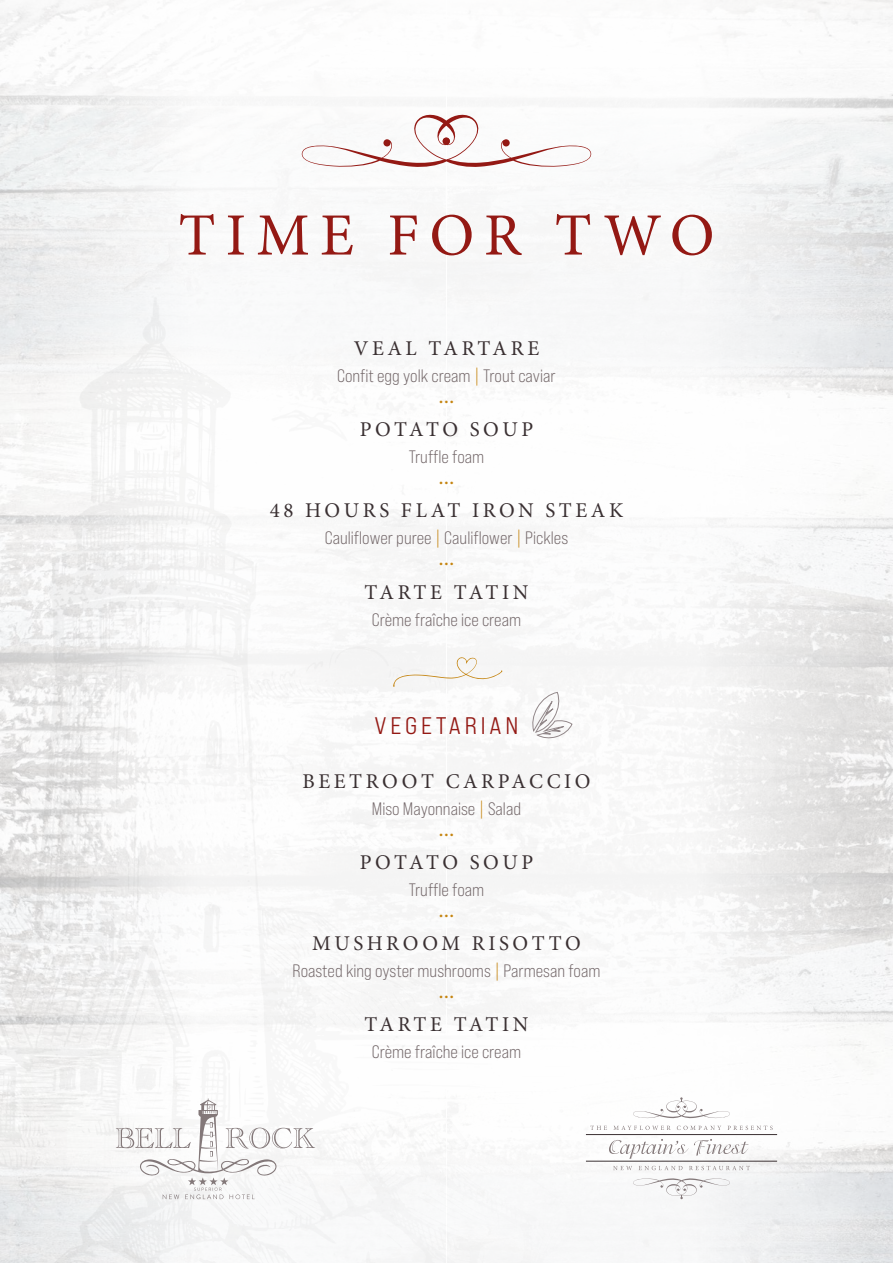
<style>
.page{position:relative;width:893px;height:1263px;background:#fff}
.page>*{position:absolute;margin:0;border:0;box-sizing:border-box;transform-origin:0 0}
.t1{font:60px "Minion Pro";letter-spacing:.17em;color:#941914}
.t2{font:24px "Bebas Neue Pro Exp Md";letter-spacing:.16em;color:#941914}
.t3{font:21px "Minion Pro";letter-spacing:.17em;color:#3a3032}
.t4{font:500 21px "Corporate S Pro";color:#c58511}
.t5{font:18px "Bebas Neue Pro Sm E Bk";color:#716567}
.s1{color:#c58511}
</style>
<div class="page">
<img style="left:0;top:264px;width:893px;height:999px">
<svg style="left:532px;top:691px;width:41px;height:49px"></svg>
<svg style="left:393px;top:657px;width:109px;height:30px"></svg>
<svg style="left:633px;top:1178px;width:97px;height:21px"></svg>
<svg style="left:633px;top:1097px;width:97px;height:21px"></svg>
<svg style="left:613px;top:1166px;width:137px;height:4px"></svg>
<svg style="left:590px;top:1125px;width:183px;height:5px"></svg>
<hr style="left:586px;top:1134px;width:191px;height:1px;background:#3a3032">
<hr style="left:586px;top:1161px;width:191px;height:1px;background:#3a3032">
<svg style="left:609px;top:1139px;width:139px;height:20px"></svg>
<svg style="left:301px;top:114px;width:291px;height:53px"></svg>
<svg style="left:116px;top:1098px;width:199px;height:101px"></svg>
<p class="t1" style="left:178px;top:195px;width:538px">TIME FOR TWO</p>
<p class="t3" style="left:354px;top:335px;width:187px">VEAL TARTARE</p>
<p class="t5" style="left:337px;top:366px;width:220px">Confit egg yolk cream <span class="s1">|</span> Trout caviar</p>
<p class="t4" style="left:438px;top:381px;width:18px">...</p>
<p class="t3" style="left:360px;top:416px;width:175px">POTATO SOUP</p>
<p class="t5" style="left:409px;top:447px;width:77px">Truffle foam</p>
<p class="t4" style="left:438px;top:462px;width:18px">...</p>
<p class="t3" style="left:270px;top:497px;width:355px">48 HOURS FLAT IRON STEAK</p>
<p class="t5" style="left:325px;top:528px;width:245px">Cauliflower puree <span class="s1">|</span> Cauliflower <span class="s1">|</span> Pickles</p>
<p class="t4" style="left:438px;top:543px;width:18px">...</p>
<p class="t3" style="left:365px;top:578px;width:165px">TARTE TATIN</p>
<p class="t5" style="left:372px;top:609px;width:151px">Crème fraîche ice cream</p>
<p class="t2" style="left:375px;top:710px;width:145px">VEGETARIAN</p>
<p class="t3" style="left:303px;top:767px;width:289px">BEETROOT CARPACCIO</p>
<p class="t5" style="left:372px;top:798px;width:151px">Miso Mayonnaise <span class="s1">|</span> Salad</p>
<p class="t4" style="left:438px;top:813px;width:18px">...</p>
<p class="t3" style="left:360px;top:848px;width:175px">POTATO SOUP</p>
<p class="t5" style="left:409px;top:879px;width:77px">Truffle foam</p>
<p class="t4" style="left:438px;top:894px;width:18px">...</p>
<p class="t3" style="left:312px;top:929px;width:270px">MUSHROOM RISOTTO</p>
<p class="t5" style="left:292px;top:960px;width:309px">Roasted king oyster mushrooms <span class="s1">|</span> Parmesan foam</p>
<p class="t4" style="left:438px;top:975px;width:18px">...</p>
<p class="t3" style="left:365px;top:1010px;width:165px">TARTE TATIN</p>
<p class="t5" style="left:372px;top:1041px;width:151px">Crème fraîche ice cream</p>
</div>
